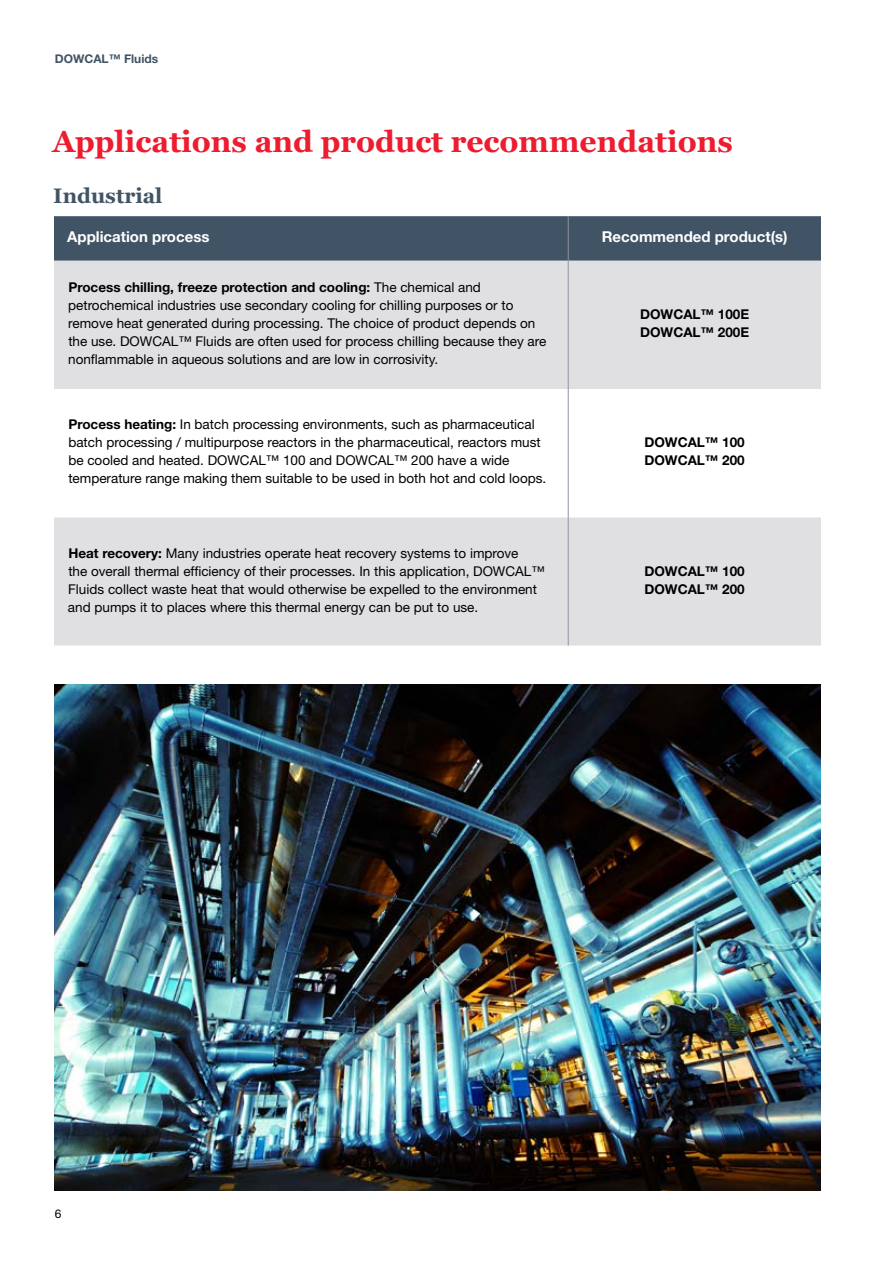
<style>
.page{position:relative;width:893px;height:1263px;background:#fff}
.page>*{position:absolute;margin:0;border:0;box-sizing:border-box;transform-origin:0 0}
.t1{font:700 30px "Georgia";color:#ed1c2f}
.t2{font:700 21px "Georgia";color:#415465}
.t3{font:700 15px "Helvetica Neue LT Std";color:#fff}
.t4{font:13.5px/18px "Helvetica Neue LT Std";color:#000}
.t5{font:700 13.5px/18px "Helvetica Neue LT Std";color:#000}
.t6{font:700 12px "Helvetica Neue LT Std";color:#415465}
.t7{font:12px "Helvetica Neue LT Std";color:#000}
.s1{font-weight:700}
</style>
<div class="page">
<div style="left:54px;top:216px;width:767px;height:45px;background:#415465"></div>
<div style="left:54px;top:261px;width:767px;height:384px;background:#e0e0e3"></div>
<svg style="left:54px;top:389px;width:767px;height:128px"></svg>
<hr style="left:568px;top:216px;width:1px;height:45px;background:#8f94a0">
<hr style="left:568px;top:261px;width:1px;height:128px;background:#8f94a0">
<hr style="left:568px;top:389px;width:1px;height:128px;background:#8f94a0">
<hr style="left:568px;top:517px;width:1px;height:128px;background:#8f94a0">
<img style="left:54px;top:685px;width:767px;height:506px">
<p class="t6" style="left:55px;top:51px;width:105px">DOWCAL™ Fluids</p>
<h1 class="t1" style="left:52px;top:122px;width:682px">Applications and product recommendations</h1>
<h2 class="t2" style="left:53px;top:183px;width:111px">Industrial</h2>
<p class="t3" style="left:67px;top:228px;width:144px">Application process</p>
<p class="t3" style="left:602px;top:228px;width:187px">Recommended product(s)</p>
<p class="t4" style="left:68px;top:278px;width:480px"><span class="s1">Process chilling, freeze protection and cooling:</span> The chemical and petrochemical industries use secondary cooling for chilling purposes or to remove heat generated during processing. The choice of product depends on the use. DOWCAL™ Fluids are often used for process chilling because they are nonflammable in aqueous solutions and are low in corrosivity.</p>
<p class="t5" style="left:640px;top:305px;width:111px">DOWCAL™ 100E<br>DOWCAL™ 200E</p>
<p class="t4" style="left:68px;top:415px;width:477px"><span class="s1">Process heating:</span> In batch processing environments, such as pharmaceutical batch processing / multipurpose reactors in the pharmaceutical, reactors must be cooled and heated. DOWCAL™ 100 and DOWCAL™ 200 have a wide temperature range making them suitable to be used in both hot and cold loops.</p>
<p class="t4" style="left:68px;top:544px;width:478px"><span class="s1">Heat recovery:</span> Many industries operate heat recovery systems to improve<br>the overall thermal efficiency of their processes. In this application, DOWCAL™ Fluids collect waste heat that would otherwise be expelled to the environment and pumps it to places where this thermal energy can be put to use.</p>
<p class="t5" style="left:644px;top:433px;width:102px">DOWCAL™ 100<br>DOWCAL™ 200</p>
<p class="t5" style="left:644px;top:561px;width:102px">DOWCAL™ 100<br>DOWCAL™ 200</p>
<p class="t7" style="left:55px;top:1206px;width:8px">6</p>
</div>
